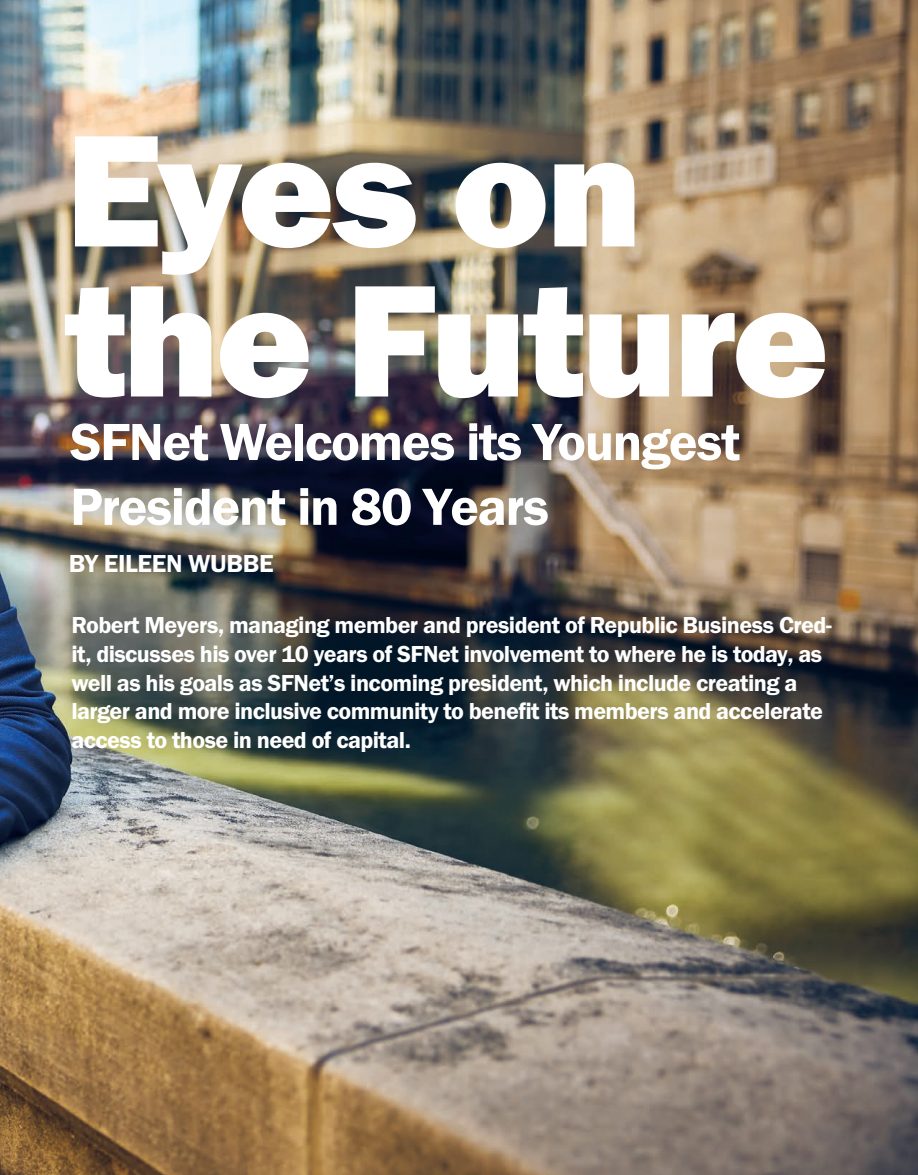
<style>
.page{position:relative;width:918px;height:1175px;background:#fff}
.page>*{position:absolute;margin:0;border:0;box-sizing:border-box;transform-origin:0 0}
.t1{font:165px/150px "Franklin Gothic FS Hvy";letter-spacing:-.025em;color:#fff}
.t2{font:600 54px/64.8px "Franklin Gothic FS";letter-spacing:-.025em;color:#fff}
.t3{font:600 25.5px "Franklin Gothic FS";letter-spacing:-.01em;color:#fff}
.t4{font:600 24px/28.8px "Franklin Gothic FS";letter-spacing:-.025em;color:#fff}
</style>
<div class="page">
<img style="left:0;top:0;width:918px;height:1174px">
<h1 class="t1" style="left:65px;top:117px;width:765px">Eyes on the Future</h1>
<h2 class="t2" style="left:70px;top:410px;width:672px">SFNet Welcomes its Youngest<br>President in 80 Years</h2>
<p class="t3" style="left:69px;top:549px;width:206px">BY EILEEN WUBBE</p>
<p class="t4" style="left:71px;top:611px;width:762px">Robert Meyers, managing member and president of Republic Business Cred&shy;it, discusses his over 10 years of SFNet involvement to where he is today, as well as his goals as SFNet’s incoming president, which include creating a larger and more inclusive community to benefit its members and accelerate access to those in need of capital.</p>
</div>
